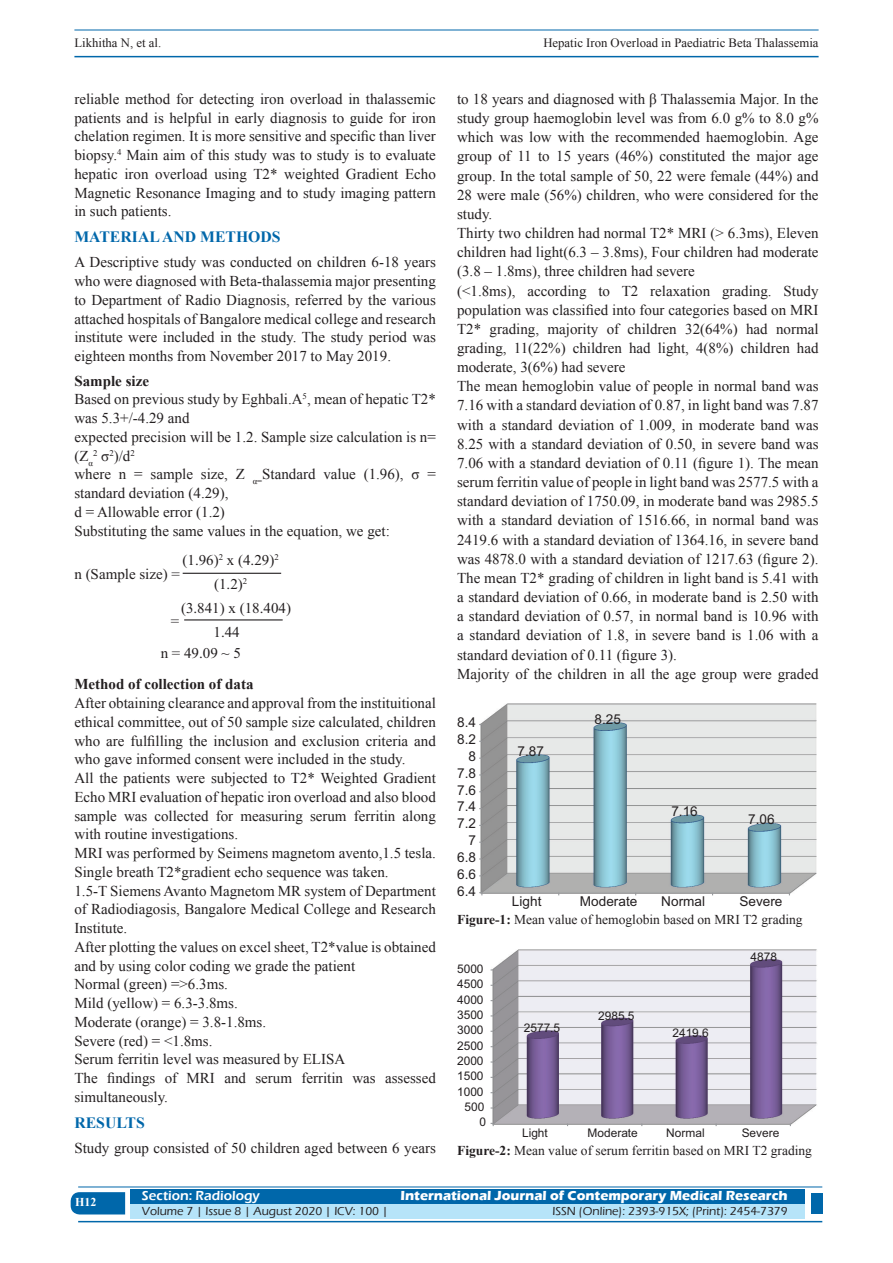
<style>
.page{position:relative;width:893px;height:1263px;background:#fff}
.page>*{position:absolute;margin:0;border:0;box-sizing:border-box;transform-origin:0 0}
.t1{font:700 15.75px "Times New Roman";color:#0067aa}
.TX_New{font:15px/19.2px "Times New Roman";color:#231f20;text-align:justify}
.t2{font:700 15px "Times New Roman";color:#231f20}
.t3{font:13.65px "Arial";color:#231f20}
.Legend{font:13.5px "Times New Roman";color:#231f20}
.t4{font:700 13.5px "Eras ITC";color:#fff}
.t5{font:600 13.5px "Eras ITC";color:#fff}
.t6{font:12.75px "Times New Roman";color:#231f20}
.t7{font:500 12px "Eras ITC";color:#231f20}
.t8{font:700 12px "Times New Roman";color:#fff}
.t9{font:11.85px "Arial";color:#231f20}
.s1{font-weight:700}
</style>
<div class="page">
<hr style="left:74px;top:30px;width:745px;height:1px;background:#0067aa">
<hr style="left:74px;top:56px;width:745px;height:1px;background:#0067aa">
<svg style="left:71px;top:1192px;width:54px;height:22px"></svg>
<div style="left:130px;top:1189px;width:674px;height:15px;background:#0067aa"></div>
<div style="left:130px;top:1204px;width:674px;height:15px;background:#b6e4f9"></div>
<hr style="left:78px;top:1186px;width:744px;height:1px;background:#0067aa">
<hr style="left:78px;top:1221px;width:744px;height:1px;background:#0067aa">
<div style="left:811px;top:1193px;width:11px;height:21px;background:#0067aa"></div>
<hr style="left:183px;top:573px;width:98px;height:1px;background:#231f20">
<hr style="left:184px;top:619px;width:99px;height:1px;background:#231f20">
<img style="left:480px;top:703px;width:337px;height:191px">
<img style="left:492px;top:949px;width:325px;height:176px">
<p class="t6" style="left:74px;top:35px;width:88px">Likhitha N, et al.</p>
<p class="t6" style="left:543px;top:35px;width:277px">Hepatic Iron Overload in Paediatric Beta Thalassemia</p>
<p class="TX_New" style="left:74px;top:89px;width:363px;line-height:18.8px">reliable method for detecting iron overload in thalassemic patients and is helpful in early diagnosis to guide for iron chelation regimen. It is more sensitive and specific than liver biopsy.<sup>4</sup> Main aim of this study was to study is to evaluate hepatic iron overload using T2* weighted Gradient Echo Magnetic Resonance Imaging and to study imaging pattern in such patients.</p>
<h1 class="t1" style="left:74px;top:226px;width:208px">MATERIAL AND METHODS</h1>
<p class="TX_New" style="left:74px;top:253px;width:363px;line-height:18.8px">A Descriptive study was conducted on children 6-18 years who were diagnosed with Beta-thalassemia major presenting to Department of Radio Diagnosis, referred by the various attached hospitals of Bangalore medical college and research institute were included in the study. The study period was eighteen months from November 2017 to May 2019.</p>
<h2 class="t2" style="left:74px;top:370px;width:76px">Sample size</h2>
<p class="TX_New" style="left:74px;top:390px;width:363px;line-height:18.8px">Based on previous study by Eghbali.A<sup>5</sup>, mean of hepatic T2* was 5.3+/-4.29 and</p>
<p class="TX_New" style="left:74px;top:427px;width:363px;line-height:18.8px">expected precision will be 1.2. Sample size calculation is n= (Z<sub>α</sub><sup>2</sup> σ<sup>2</sup>)/d<sup>2</sup></p>
<p class="TX_New" style="left:74px;top:465px;width:363px;line-height:18.8px">where n = sample size, Z <sub>α=</sub>Standard value (1.96), σ = standard deviation (4.29),</p>
<p class="TX_New" style="left:74px;top:502px;width:152px">d = Allowable error (1.2)</p>
<p class="TX_New" style="left:74px;top:521px;width:317px">Substituting the same values in the equation, we get:</p>
<p class="TX_New" style="left:74px;top:564px;width:107px">n (Sample size) =</p>
<p class="TX_New" style="left:183px;top:547px;width:98px;line-height:24px;text-align:center">(1.96)<sup>2</sup> x (4.29)<sup>2 </sup>(1.2)<sup>2</sup></p>
<p class="TX_New" style="left:214px;top:595px;width:79px;line-height:24px;text-indent:-32px">(3.841) x (18.404)<br>1.44</p>
<p class="TX_New" style="left:171px;top:611px;width:10px">=</p>
<p class="TX_New" style="left:161px;top:643px;width:82px">n = 49.09 ~ 5</p>
<h2 class="t2" style="left:74px;top:674px;width:181px">Method of collection of data</h2>
<p class="TX_New" style="left:74px;top:693px;width:363px;line-height:18.8px">After obtaining clearance and approval from the instituitional ethical committee, out of 50 sample size calculated, children who are fulfilling the inclusion and exclusion criteria and who gave informed consent were included in the study.</p>
<p class="TX_New" style="left:74px;top:768px;width:363px;line-height:18.8px">All the patients were subjected to T2* Weighted Gradient Echo MRI evaluation of hepatic iron overload and also blood sample was collected for measuring serum ferritin along with routine investigations.</p>
<p class="TX_New" style="left:74px;top:843px;width:363px;line-height:18.8px">MRI was performed by Seimens magnetom avento,1.5 tesla.<br>Single breath T2*gradient echo sequence was taken.</p>
<p class="TX_New" style="left:74px;top:881px;width:363px;line-height:18.8px">1.5-T Siemens Avanto Magnetom MR system of Department of Radiodiagosis, Bangalore Medical College and Research Institute.</p>
<p class="TX_New" style="left:74px;top:937px;width:363px;line-height:18.8px">After plotting the values on excel sheet, T2*value is obtained and by using color coding we grade the patient</p>
<p class="TX_New" style="left:74px;top:974px;width:155px">Normal (green) =&gt;6.3ms.</p>
<p class="TX_New" style="left:74px;top:993px;width:165px">Mild (yellow) = 6.3-3.8ms.</p>
<p class="TX_New" style="left:74px;top:1012px;width:193px">Moderate (orange) = 3.8-1.8ms.</p>
<p class="TX_New" style="left:74px;top:1031px;width:140px">Severe (red) = &lt;1.8ms.</p>
<p class="TX_New" style="left:74px;top:1049px;width:272px">Serum ferritin level was measured by ELISA</p>
<p class="TX_New" style="left:74px;top:1068px;width:363px;line-height:18.8px">The findings of MRI and serum ferritin was assessed simultaneously.</p>
<h1 class="t1" style="left:74px;top:1111px;width:72px">RESULTS</h1>
<p class="TX_New" style="left:74px;top:1138px;width:363px">Study group consisted of 50 children aged between 6 years</p>
<p class="TX_New" style="left:457px;top:89px;width:363px">to 18 years and diagnosed with β Thalassemia Major. In the study group haemoglobin level was from 6.0 g% to 8.0 g% which was low with the recommended haemoglobin. Age group of 11 to 15 years (46%) constituted the major age group. In the total sample of 50, 22 were female (44%) and 28 were male (56%) children, who were considered for the study.</p>
<p class="TX_New" style="left:457px;top:223px;width:363px">Thirty two children had normal T2* MRI (&gt; 6.3ms), Eleven children had light(6.3 – 3.8ms), Four children had moderate (3.8 – 1.8ms), three children had severe</p>
<p class="TX_New" style="left:457px;top:281px;width:363px">(&lt;1.8ms), according to T2 relaxation grading. Study population was classified into four categories based on MRI T2* grading, majority of children 32(64%) had normal grading, 11(22%) children had light, 4(8%) children had moderate, 3(6%) had severe</p>
<p class="TX_New" style="left:457px;top:376px;width:363px">The mean hemoglobin value of people in normal band was 7.16 with a standard deviation of 0.87, in light band was 7.87 with a standard deviation of 1.009, in moderate band was 8.25 with a standard deviation of 0.50, in severe band was 7.06 with a standard deviation of 0.11 (figure 1). The mean serum ferritin value of people in light band was 2577.5 with a standard deviation of 1750.09, in moderate band was 2985.5 with a standard deviation of 1516.66, in normal band was 2419.6 with a standard deviation of 1364.16, in severe band was 4878.0 with a standard deviation of 1217.63 (figure 2).<br>The mean T2* grading of children in light band is 5.41 with a standard deviation of 0.66, in moderate band is 2.50 with a standard deviation of 0.57, in normal band is 10.96 with a standard deviation of 1.8, in severe band is 1.06 with a standard deviation of 0.11 (figure 3).</p>
<p class="TX_New" style="left:457px;top:664px;width:363px">Majority of the children in all the age group were graded</p>
<p class="t3" style="left:457px;top:713px;width:20px">8.4</p>
<p class="t3" style="left:457px;top:730px;width:20px">8.2</p>
<p class="t3" style="left:468px;top:747px;width:9px">8</p>
<p class="t3" style="left:457px;top:764px;width:20px">7.8</p>
<p class="t3" style="left:457px;top:780px;width:20px">7.6</p>
<p class="t3" style="left:457px;top:797px;width:20px">7.4</p>
<p class="t3" style="left:457px;top:814px;width:20px">7.2</p>
<p class="t3" style="left:468px;top:831px;width:9px">7</p>
<p class="t3" style="left:457px;top:848px;width:20px">6.8</p>
<p class="t3" style="left:457px;top:864px;width:20px">6.6</p>
<p class="t3" style="left:457px;top:881px;width:20px">6.4</p>
<p class="t3" style="left:518px;top:742px;width:28px">7.87</p>
<p class="t3" style="left:594px;top:710px;width:28px">8.25</p>
<p class="t3" style="left:671px;top:801px;width:28px">7.16</p>
<p class="t3" style="left:748px;top:810px;width:28px">7.06</p>
<p class="t3" style="left:512px;top:892px;width:31px">Light</p>
<p class="t3" style="left:580px;top:892px;width:59px">Moderate</p>
<p class="t3" style="left:661px;top:892px;width:45px">Normal</p>
<p class="t3" style="left:739px;top:892px;width:45px">Severe</p>
<p class="Legend" style="left:457px;top:911px;width:347px"><span class="s1">Figure-1:</span> Mean value of hemoglobin based on MRI T2 grading</p>
<p class="t9" style="left:457px;top:960px;width:28px">5000</p>
<p class="t9" style="left:457px;top:976px;width:28px">4500</p>
<p class="t9" style="left:457px;top:991px;width:28px">4000</p>
<p class="t9" style="left:457px;top:1006px;width:28px">3500</p>
<p class="t9" style="left:457px;top:1022px;width:28px">3000</p>
<p class="t9" style="left:457px;top:1037px;width:28px">2500</p>
<p class="t9" style="left:457px;top:1052px;width:28px">2000</p>
<p class="t9" style="left:457px;top:1068px;width:28px">1500</p>
<p class="t9" style="left:457px;top:1083px;width:28px">1000</p>
<p class="t9" style="left:465px;top:1099px;width:21px">500</p>
<p class="t9" style="left:480px;top:1114px;width:8px">0</p>
<p class="t9" style="left:524px;top:1020px;width:38px">2577.5</p>
<p class="t9" style="left:598px;top:1007px;width:38px">2985.5</p>
<p class="t9" style="left:672px;top:1024px;width:38px">2419.6</p>
<p class="t9" style="left:751px;top:949px;width:28px">4878</p>
<p class="t9" style="left:522px;top:1124px;width:27px">Light</p>
<p class="t9" style="left:587px;top:1124px;width:52px">Moderate</p>
<p class="t9" style="left:666px;top:1124px;width:40px">Normal</p>
<p class="t9" style="left:742px;top:1124px;width:39px">Severe</p>
<p class="Legend" style="left:457px;top:1141px;width:356px"><span class="s1">Figure-2:</span> Mean value of serum ferritin based on MRI T2 grading</p>
<h4 class="t8" style="left:75px;top:1194px;width:23px">H12</h4>
<p class="t5" style="left:142px;top:1188px;width:119px">Section: Radiology</p>
<p class="t4" style="left:400px;top:1188px;width:389px">International Journal of Contemporary Medical Research</p>
<p class="t7" style="left:142px;top:1204px;width:248px">Volume 7 | Issue 8 | August 2020 | ICV: 100 |</p>
<p class="t7" style="left:552px;top:1204px;width:237px">ISSN (Online): 2393-915X; (Print): 2454-7379</p>
</div>
